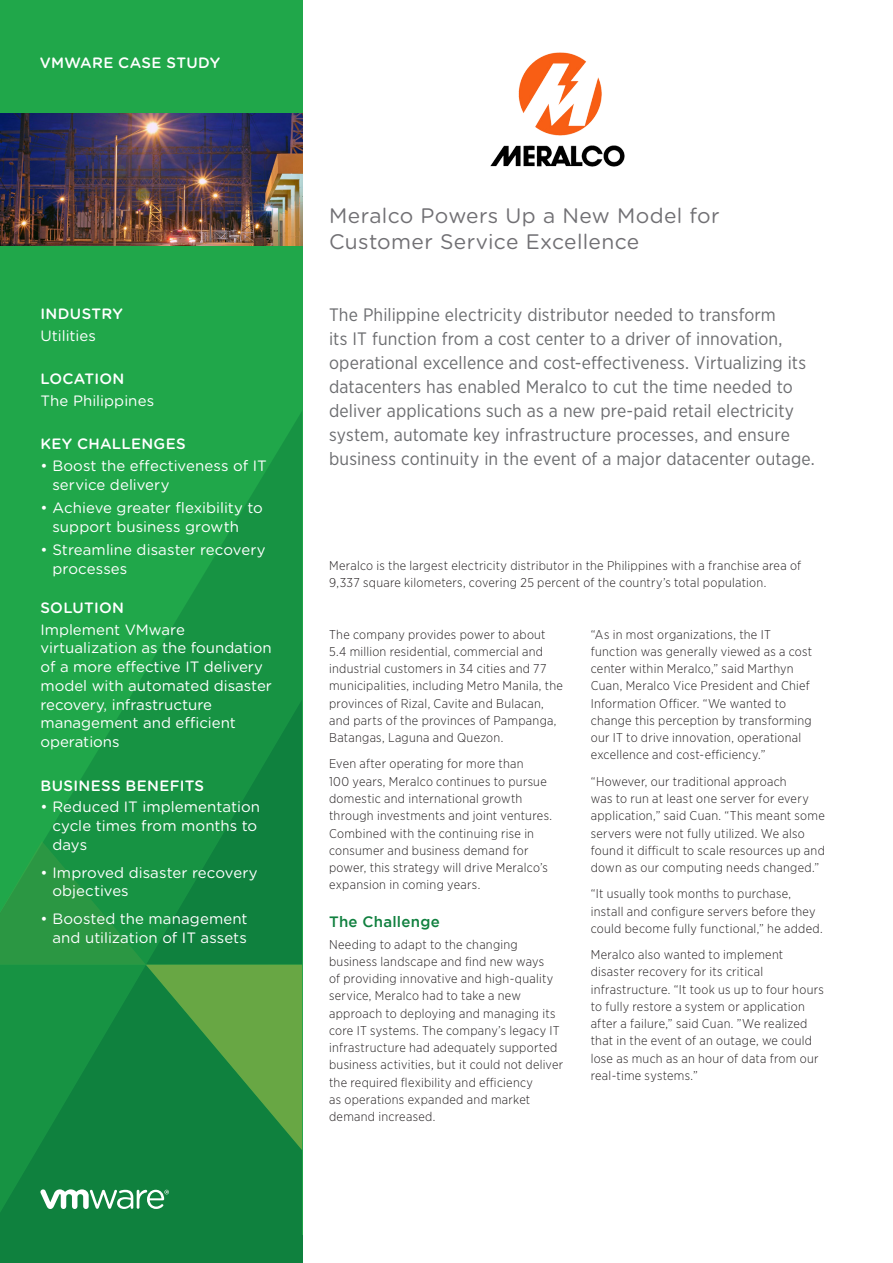
<style>
.page{position:relative;width:893px;height:1263px;background:#fff}
.page>*{position:absolute;margin:0;border:0;box-sizing:border-box;transform-origin:0 0}
._3a_Headline{font:21px/25.5px "Gotham Rounded";letter-spacing:.015em;color:#717074}
._4a_Capsule_Summary{font:18px/24px "Gotham Narrow";letter-spacing:.005em;color:#6c6d70}
._3d_Sidebar_Body_w{font:15px/18.8px "Gotham Rounded";letter-spacing:.005em;color:#fff}
._3c_Sidebar_Body{font:15px/18.8px "Gotham Rounded";color:#fff}
._3b_Sidebar_Head{font:500 15px "Gotham Rounded";letter-spacing:.02em;color:#fff}
.Document_Type{font:500 15px "Gotham Rounded";letter-spacing:.02em;color:#fff}
._4b_Subhead_1{font:500 15px "Gotham";letter-spacing:.02em;color:#10803f}
._5a_Body{font:300 12.75px/17.2px "Gotham Narrow";letter-spacing:.02em;color:#231f20}
</style>
<div class="page">
<div style="left:0;top:0;width:302px;height:1235px;background:#20a74a"></div>
<svg style="left:0;top:412px;width:302px;height:851px"></svg>
<svg style="left:0;top:841px;width:302px;height:309px;background:#228f41"></svg>
<svg style="left:40px;top:1189px;width:129px;height:20px;background:#73b58e"></svg>
<img style="left:0;top:114px;width:302px;height:131px">
<img style="left:490px;top:52px;width:135px;height:115px">
<p class="Document_Type" style="left:40px;top:51px;width:182px">VMWARE CASE STUDY</p>
<p class="_3b_Sidebar_Head" style="left:40px;top:303px;width:84px">INDUSTRY</p>
<p class="_3c_Sidebar_Body" style="left:40px;top:325px;width:57px">Utilities</p>
<p class="_3b_Sidebar_Head" style="left:40px;top:368px;width:85px">LOCATION</p>
<p class="_3c_Sidebar_Body" style="left:40px;top:390px;width:115px">The Philippines</p>
<p class="_3b_Sidebar_Head" style="left:40px;top:433px;width:147px">KEY CHALLENGES</p>
<p class="_3d_Sidebar_Body_w" style="left:52px;top:456px;width:216px;text-indent:-12px">• Boost the effectiveness of IT service delivery</p>
<p class="_3d_Sidebar_Body_w" style="left:52px;top:498px;width:212px;text-indent:-12px">• Achieve greater flexibility to support business growth</p>
<p class="_3d_Sidebar_Body_w" style="left:52px;top:540px;width:215px;text-indent:-12px">• Streamline disaster recovery processes</p>
<p class="_3b_Sidebar_Head" style="left:40px;top:597px;width:85px">SOLUTION</p>
<p class="_3c_Sidebar_Body" style="left:40px;top:619px;width:233px">Implement VMware virtualization as the foundation of a more effective IT delivery model with automated disaster recovery, infrastructure management and efficient operations</p>
<p class="_3b_Sidebar_Head" style="left:40px;top:775px;width:165px">BUSINESS BENEFITS</p>
<p class="_3d_Sidebar_Body_w" style="left:52px;top:797px;width:209px;text-indent:-12px">• Reduced IT implementation cycle times from months to days</p>
<p class="_3d_Sidebar_Body_w" style="left:52px;top:862px;width:207px;text-indent:-12px">• Improved disaster recovery objectives</p>
<p class="_3d_Sidebar_Body_w" style="left:40px;top:909px;width:209px;text-align:right">• Boosted the management and utilization of IT assets</p>
<p class="_3a_Headline" style="left:329px;top:202px;width:392px">Meralco Powers Up a New Model for<br>Customer Service Excellence</p>
<p class="_4a_Capsule_Summary" style="left:329px;top:303px;width:487px">The Philippine electricity distributor needed to transform<br>its IT function from a cost center to a driver of innovation, operational excellence and cost-effectiveness. Virtualizing its datacenters has enabled Meralco to cut the time needed to deliver applications such as a new pre-paid retail electricity system, automate key infrastructure processes, and ensure business continuity in the event of a major datacenter outage.</p>
<p class="_5a_Body" style="left:329px;top:557px;width:473px">Meralco is the largest electricity distributor in the Philippines with a franchise area of<br>9,337 square kilometers, covering 25 percent of the country’s total population.</p>
<p class="_5a_Body" style="left:329px;top:625px;width:235px">The company provides power to about 5.4 million residential, commercial and industrial customers in 34 cities and 77 municipalities, including Metro Manila, the provinces of Rizal, Cavite and Bulacan, and parts of the provinces of Pampanga, Batangas, Laguna and Quezon.</p>
<p class="_5a_Body" style="left:329px;top:755px;width:225px">Even after operating for more than<br>100 years, Meralco continues to pursue domestic and international growth through investments and joint ventures.<br>Combined with the continuing rise in consumer and business demand for power, this strategy will drive Meralco’s expansion in coming years.</p>
<p class="_4b_Subhead_1" style="left:329px;top:913px;width:112px">The Challenge</p>
<p class="_5a_Body" style="left:329px;top:935px;width:236px">Needing to adapt to the changing business landscape and find new ways<br>of providing innovative and high-quality service, Meralco had to take a new approach to deploying and managing its core IT systems. The company’s legacy IT infrastructure had adequately supported business activities, but it could not deliver the required flexibility and efficiency<br>as operations expanded and market demand increased.</p>
<p class="_5a_Body" style="left:591px;top:625px;width:223px">“As in most organizations, the IT function was generally viewed as a cost center within Meralco,” said Marthyn Cuan, Meralco Vice President and Chief Information Officer. “We wanted to change this perception by transforming our IT to drive innovation, operational excellence and cost-efficiency.”</p>
<p class="_5a_Body" style="left:591px;top:772px;width:236px">“However, our traditional approach<br>was to run at least one server for every application,” said Cuan. “This meant some servers were not fully utilized. We also found it difficult to scale resources up and down as our computing needs changed.”</p>
<p class="_5a_Body" style="left:591px;top:885px;width:234px">“It usually took months to purchase, install and configure servers before they could become fully functional,” he added.</p>
<p class="_5a_Body" style="left:591px;top:945px;width:235px">Meralco also wanted to implement disaster recovery for its critical infrastructure. “It took us up to four hours to fully restore a system or application after a failure,” said Cuan. ”We realized that in the event of an outage, we could lose as much as an hour of data from our real-time systems.”</p>
</div>
